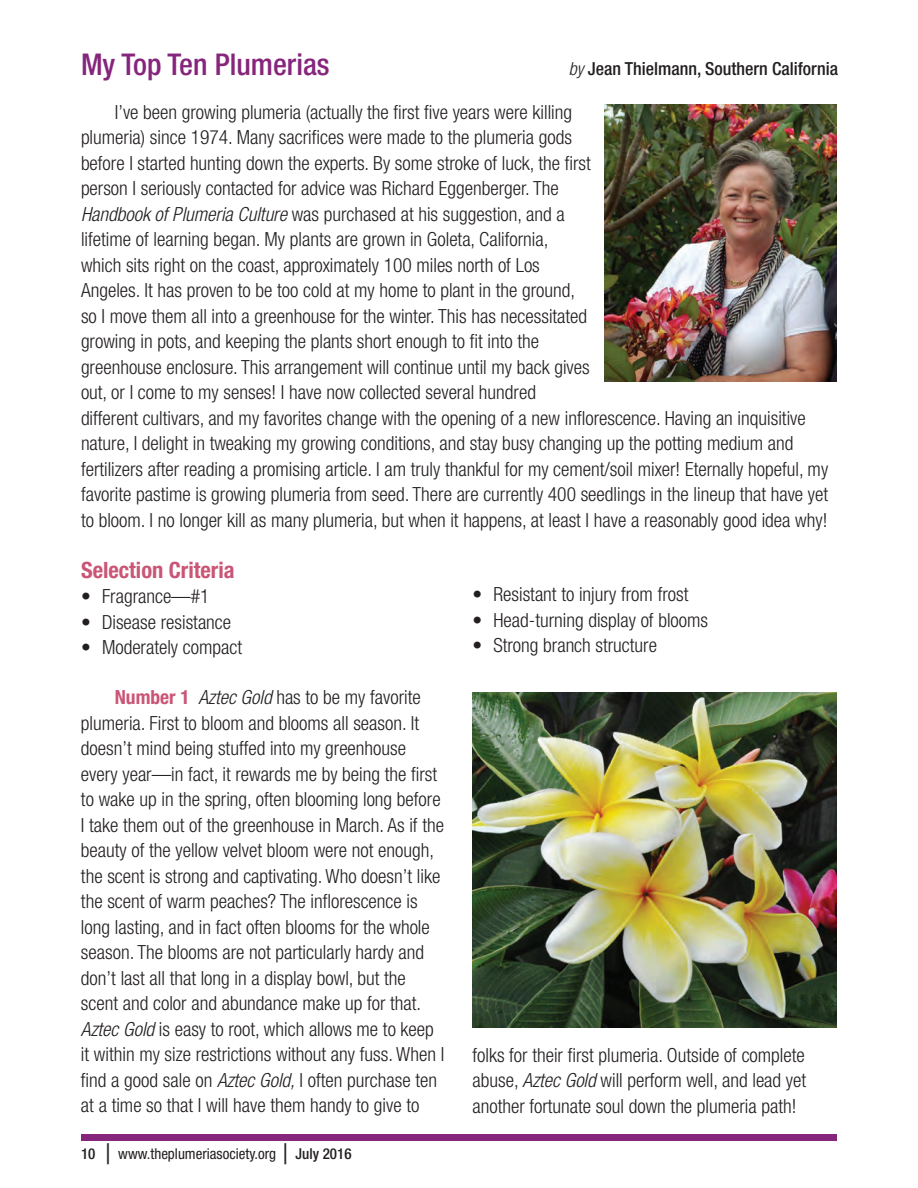
<style>
.page{position:relative;width:918px;height:1188px;background:#fff}
.page>*{position:absolute;margin:0;border:0;box-sizing:border-box;transform-origin:0 0}
.Headings_-_Helvetic{font:500 condensed 30px "Helvetica Neue LT Std";color:#85257b}
.Text_-_Helvetica_Neu{font:700 condensed 22.5px "Helvetica Neue LT Std";color:#ca5577}
.Text_-_Helvetica_Neu-2{font:300 condensed 19.5px/25.5px "Helvetica Neue LT Std";color:#231f20}
.bullets{font:300 condensed 19.5px "Helvetica Neue LT Std";color:#231f20}
.Headings_-_Helvetic-2{font:500 condensed 18px "Helvetica Neue LT Std";color:#231f20}
.t1{font:condensed 15px "Helvetica Neue LT Std";color:#231f20}
.s1{font-weight:300;font-style:italic}
.s2{font-style:italic}
.s3{font-weight:700;color:#ca5577}
.s4{font-weight:500}
.s5{font-family:"Brush Script Std";font-stretch:normal;font-size:21px}
</style>
<div class="page">
<div style="left:81px;top:1134px;width:756px;height:7px;background:#85257b"></div>
<img style="left:605px;top:105px;width:232px;height:277px">
<img style="left:472px;top:692px;width:365px;height:336px">
<p class="Headings_-_Helvetic" style="left:81px;top:47px;width:250px">My Top Ten Plumerias</p>
<p class="Headings_-_Helvetic-2" style="left:569px;top:58px;width:271px"><span class="s1">by</span> Jean Thielmann, Southern California</p>
<p class="Text_-_Helvetica_Neu-2" style="left:81px;top:99px;width:749px;text-indent:34px">I’ve been growing plumeria (actually the first five years were killing<br>plumeria) since 1974. Many sacrifices were made to the plumeria gods<br>before I started hunting down the experts. By some stroke of luck, the first<br>person I seriously contacted for advice was Richard Eggenberger. The<br><span class="s2">Handbook of Plumeria Culture</span> was purchased at his suggestion, and a<br>lifetime of learning began. My plants are grown in Goleta, California,<br>which sits right on the coast, approximately 100 miles north of Los<br>Angeles. It has proven to be too cold at my home to plant in the ground,<br>so I move them all into a greenhouse for the winter. This has necessitated<br>growing in pots, and keeping the plants short enough to fit into the<br>greenhouse enclosure. This arrangement will continue until my back gives<br>out, or I come to my senses! I have now collected several hundred<br>different cultivars, and my favorites change with the opening of a new inflorescence. Having an inquisitive nature, I delight in tweaking my growing conditions, and stay busy changing up the potting medium and fertilizers after reading a promising article. I am truly thankful for my cement/soil mixer! Eternally hopeful, my favorite pastime is growing plumeria from seed. There are currently 400 seedlings in the lineup that have yet to bloom. I no longer kill as many plumeria, but when it happens, at least I have a reasonably good idea why!</p>
<p class="Text_-_Helvetica_Neu" style="left:81px;top:556px;width:155px">Selection Criteria</p>
<p class="bullets" style="left:81px;top:585px;width:130px">• Fragrance—#1</p>
<p class="bullets" style="left:81px;top:611px;width:152px">• Disease resistance</p>
<p class="bullets" style="left:81px;top:636px;width:163px">• Moderately compact</p>
<p class="bullets" style="left:472px;top:583px;width:217px">• Resistant to injury from frost</p>
<p class="bullets" style="left:472px;top:609px;width:237px">• Head-turning display of blooms</p>
<p class="bullets" style="left:472px;top:634px;width:186px">• Strong branch structure</p>
<p class="Text_-_Helvetica_Neu-2" style="left:81px;top:684px;width:365px;text-indent:34px"><span class="s3">Number 1</span> <span class="s2">Aztec Gold</span> has to be my favorite plumeria. First to bloom and blooms all season. It doesn’t mind being stuffed into my greenhouse every year—in fact, it rewards me by being the first to wake up in the spring, often blooming long before I take them out of the greenhouse in March. As if the beauty of the yellow velvet bloom were not enough, the scent is strong and captivating. Who doesn’t like the scent of warm peaches? The inflorescence is long lasting, and in fact often blooms for the whole season. The blooms are not particularly hardy and don’t last all that long in a display bowl, but the scent and color and abundance make up for that.<br><span class="s2">Aztec Gold</span> is easy to root, which allows me to keep it within my size restrictions without any fuss. When I find a good sale on <span class="s2">Aztec Gold,</span> I often purchase ten at a time so that I will have them handy to give to</p>
<p class="t1" style="left:81px;top:1145px;width:272px"><span class="s4">10</span> <span class="s5">|</span> www.theplumeriasociety.org <span class="s5">|</span> <span class="s4">July 2016</span></p>
<p class="Text_-_Helvetica_Neu-2" style="left:472px;top:1042px;width:335px;text-align:justify">folks for their first plumeria. Outside of complete abuse, <span class="s2">Aztec Gold</span> will perform well, and lead yet another fortunate soul down the plumeria path!</p>
</div>
